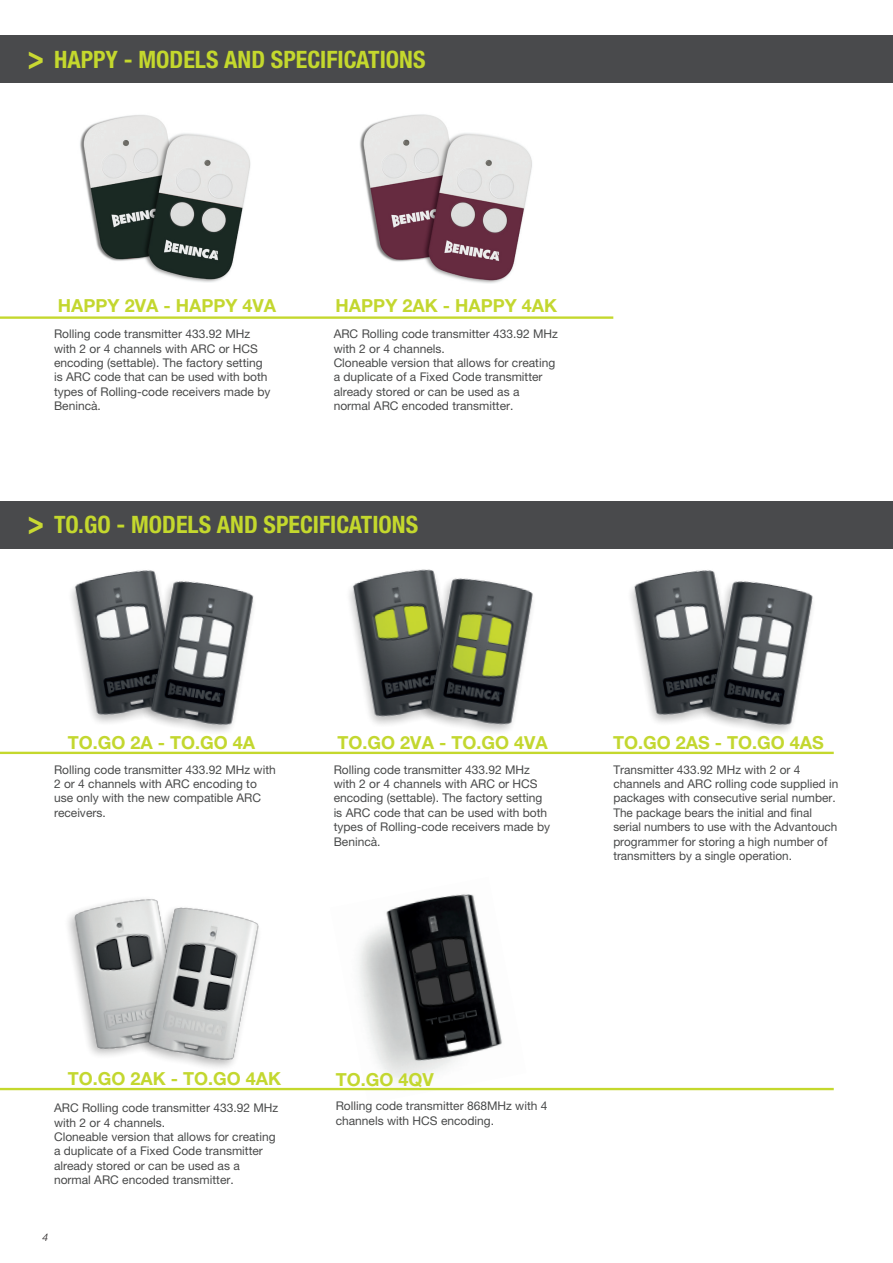
<style>
.page{position:relative;width:893px;height:1263px;background:#fff}
.page>*{position:absolute;margin:0;border:0;box-sizing:border-box;transform-origin:0 0}
.t1{font:700 33.75px "Helvetica Neue LT Pro";color:#c9d932;scale:.8 1}
.t2{font:700 condensed 24px "Helvetica Neue LT Pro";color:#c4d82d}
.t3{font:700 18px "Helvetica Neue LT Pro";color:#c3d72f}
.t4{font:12px/14.4px "Helvetica Neue LT Pro";color:#494a4a}
.t5{font:italic 300 10.5px "Helvetica Neue LT Pro";color:#231f20}
</style>
<div class="page">
<img style="left:330px;top:894px;width:196px;height:197px">
<div style="left:0;top:501px;width:893px;height:47px;background:#494a4c"></div>
<img style="left:71px;top:578px;width:23px;height:140px">
<img style="left:94px;top:570px;width:186px;height:182px">
<img style="left:349px;top:579px;width:22px;height:139px">
<img style="left:371px;top:569px;width:162px;height:163px">
<img style="left:631px;top:578px;width:22px;height:139px">
<img style="left:653px;top:570px;width:181px;height:182px">
<hr style="left:0;top:752px;width:834px;height:2px;background:#c4d82d">
<hr style="left:0;top:1088px;width:834px;height:2px;background:#c4d82d">
<img style="left:46px;top:901px;width:81px;height:190px">
<img style="left:127px;top:899px;width:164px;height:192px">
<div style="left:0;top:35px;width:893px;height:48px;background:#494a4c"></div>
<hr style="left:0;top:316px;width:613px;height:3px;background:#c4d82d">
<img style="left:80px;top:115px;width:171px;height:167px">
<img style="left:359px;top:114px;width:173px;height:169px">
<h1 class="t1" style="left:28px;top:36px;width:22px">&gt;</h1>
<h2 class="t2" style="left:54px;top:45px;width:373px">HAPPY - MODELS AND SPECIFICATIONS</h2>
<h3 class="t3" style="left:58px;top:294px;width:220px">HAPPY 2VA - HAPPY 4VA</h3>
<h3 class="t3" style="left:336px;top:294px;width:223px">HAPPY 2AK - HAPPY 4AK</h3>
<p class="t4" style="left:54px;top:327px;width:218px">Rolling code transmitter 433.92 MHz with 2 or 4 channels with ARC or HCS encoding (settable). The factory setting is ARC code that can be used with both types of Rolling-code receivers made by<br>Benincà.</p>
<p class="t4" style="left:334px;top:327px;width:226px">ARC Rolling code transmitter 433.92 MHz with 2 or 4 channels.<br>Cloneable version that allows for creating a duplicate of a Fixed Code transmitter already stored or can be used as a normal ARC encoded transmitter.</p>
<h1 class="t1" style="left:28px;top:501px;width:22px">&gt;</h1>
<h2 class="t2" style="left:54px;top:510px;width:366px">TO.GO - MODELS AND SPECIFICATIONS</h2>
<h3 class="t3" style="left:68px;top:731px;width:189px">TO.GO 2A - TO.GO 4A</h3>
<h3 class="t3" style="left:338px;top:731px;width:212px">TO.GO 2VA - TO.GO 4VA</h3>
<h3 class="t3" style="left:613px;top:731px;width:212px">TO.GO 2AS - TO.GO 4AS</h3>
<p class="t4" style="left:54px;top:762px;width:223px">Rolling code transmitter 433.92 MHz with<br>2 or 4 channels with ARC encoding to use only with the new compatible ARC receivers.</p>
<p class="t4" style="left:334px;top:762px;width:218px">Rolling code transmitter 433.92 MHz with 2 or 4 channels with ARC or HCS encoding (settable). The factory setting is ARC code that can be used with both types of Rolling-code receivers made by<br>Benincà.</p>
<p class="t4" style="left:613px;top:762px;width:227px">Transmitter 433.92 MHz with 2 or 4 channels and ARC rolling code supplied in packages with consecutive serial number.<br>The package bears the initial and final serial numbers to use with the Advantouch programmer for storing a high number of transmitters by a single operation.</p>
<h3 class="t3" style="left:68px;top:1067px;width:215px">TO.GO 2AK - TO.GO 4AK</h3>
<p class="t4" style="left:54px;top:1100px;width:226px">ARC Rolling code transmitter 433.92 MHz with 2 or 4 channels.<br>Cloneable version that allows for creating a duplicate of a Fixed Code transmitter already stored or can be used as a normal ARC encoded transmitter.</p>
<h3 class="t3" style="left:336px;top:1068px;width:100px">TO.GO 4QV</h3>
<p class="t4" style="left:336px;top:1098px;width:213px">Rolling code transmitter 868MHz with 4 channels with HCS encoding.</p>
<p class="t5" style="left:43px;top:1231px;width:7px">4</p>
</div>
